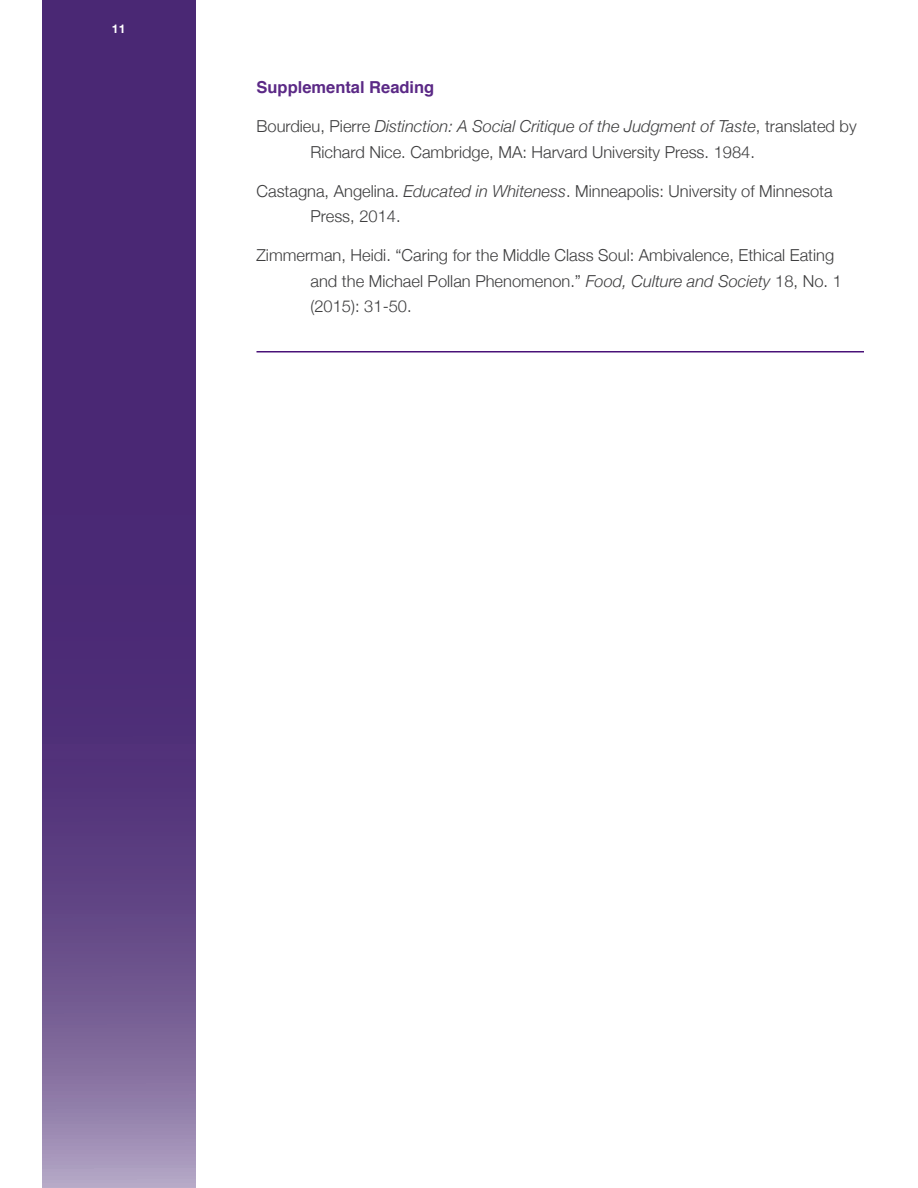
<style>
.page{position:relative;width:918px;height:1188px;background:#fff}
.page>*{position:absolute;margin:0;border:0;box-sizing:border-box;transform-origin:0 0}
.Sources{font:300 16.5px/25.5px "Helvetica Neue";color:#3e3e3f}
.Text{font:700 16.5px "Helvetica";color:#5b2986}
.t1{font:700 12px "Helvetica Neue";color:#fff}
.s1{font-style:italic}
</style>
<div class="page">
<svg style="left:42px;top:0;width:153px;height:1188px;background:#593b7f"></svg>
<hr style="left:256px;top:351px;width:608px;height:1px;background:#491178">
<p class="t1" style="left:112px;top:20px;width:15px">11</p>
<p class="Text" style="left:256px;top:74px;width:179px">Supplemental Reading</p>
<p class="Sources" style="left:310px;top:113px;width:548px;text-indent:-54px">Bourdieu, Pierre <span class="s1">Distinction: A Social Critique of the Judgment of Taste</span>, translated by<br>Richard Nice. Cambridge, MA: Harvard University Press. 1984.</p>
<p class="Sources" style="left:310px;top:177px;width:524px;text-indent:-54px">Castagna, Angelina. <span class="s1">Educated in Whiteness</span>. Minneapolis: University of Minnesota<br>Press, 2014.</p>
<p class="Sources" style="left:310px;top:242px;width:533px;text-indent:-54px">Zimmerman, Heidi. “Caring for the Middle Class Soul: Ambivalence, Ethical Eating and the Michael Pollan Phenomenon.” <span class="s1">Food, Culture and Society</span> 18, No. 1 (2015): 31-50.</p>
</div>
